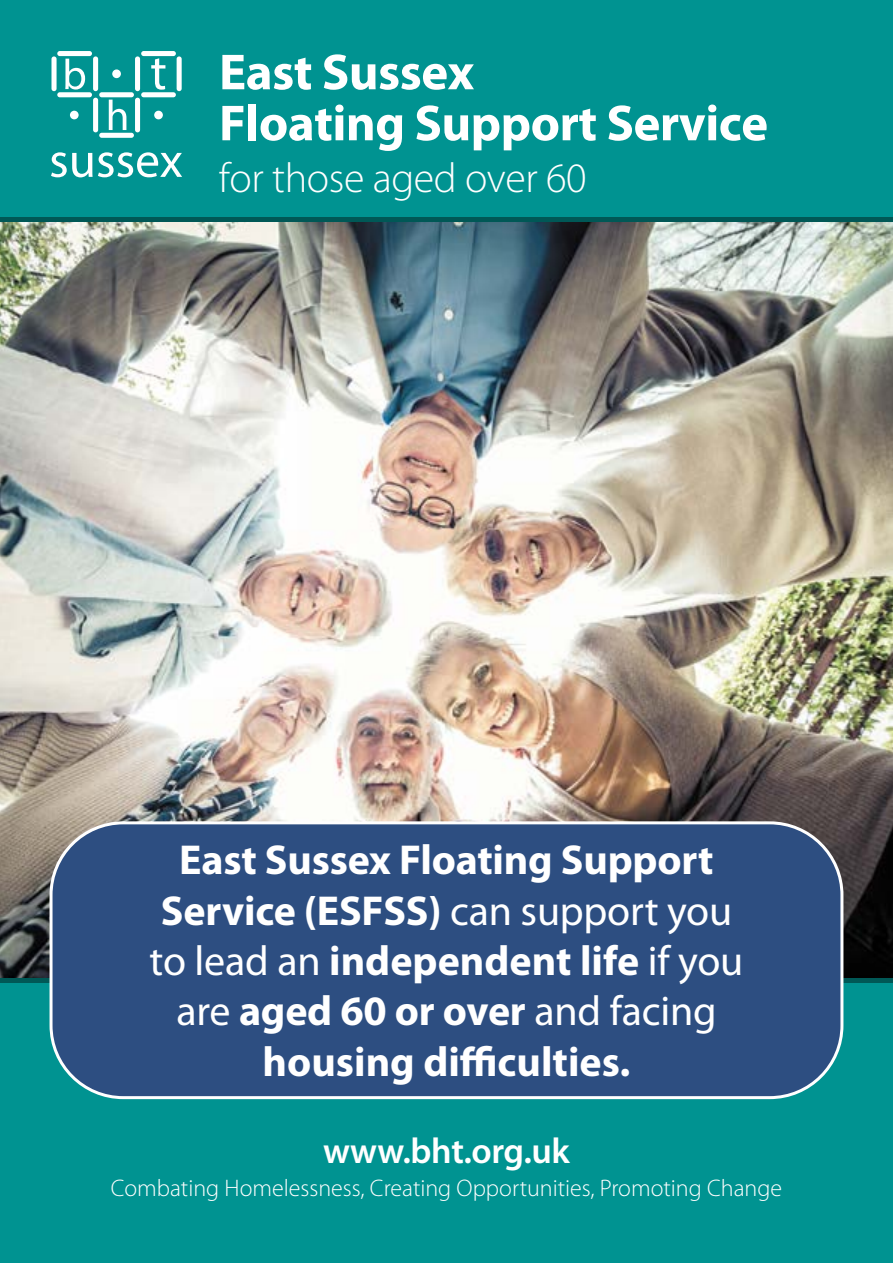
<style>
.page{position:relative;width:893px;height:1263px;background:#fff}
.page>*{position:absolute;margin:0;border:0;box-sizing:border-box;transform-origin:0 0}
.t1{font:700 51px/51px "Myriad Pro";letter-spacing:-.01em;color:#fff}
.t2{font:700 42px/50.4px "Myriad Pro";letter-spacing:-.005em;color:#fff;text-align:center}
.t3{font:300 42px "Myriad Pro";letter-spacing:-.01em;color:#fff}
.t4{font:600 36px "Myriad Pro";letter-spacing:-.01em;color:#fff}
.t5{font:300 24px "Myriad Pro";color:#fff}
.s1{font-weight:400}
</style>
<div class="page">
<img style="left:0;top:221px;width:893px;height:757px">
<div style="left:0;top:0;width:893px;height:219px;background:#009391"></div>
<div style="left:0;top:982px;width:893px;height:281px;background:#009391"></div>
<hr style="left:0;top:217px;width:893px;height:4px;background:#005856">
<hr style="left:0;top:978px;width:893px;height:4px;background:#005856">
<div style="left:51px;top:823px;width:791px;height:275px;background:#2d4e81;border-radius:72px"></div>
<div style="left:50px;top:821px;width:793px;height:278px;border:3px solid #fff;border-radius:72px"></div>
<div style="left:177px;top:56px;width:5px;height:35px;background:#fff;border-radius:3px"></div>
<div style="left:135px;top:56px;width:5px;height:35px;background:#fff;border-radius:3px"></div>
<div style="left:135px;top:98px;width:5px;height:34px;background:#fff;border-radius:3px"></div>
<div style="left:93px;top:98px;width:5px;height:34px;background:#fff;border-radius:3px"></div>
<div style="left:93px;top:56px;width:5px;height:35px;background:#fff;border-radius:3px"></div>
<div style="left:51px;top:56px;width:6px;height:35px;background:#fff;border-radius:3px"></div>
<div style="left:112px;top:69px;width:9px;height:9px;background:#fff;border-radius:50%"></div>
<div style="left:70px;top:111px;width:9px;height:8px;background:#fff;border-radius:50%"></div>
<div style="left:154px;top:111px;width:9px;height:8px;background:#fff;border-radius:50%"></div>
<svg style="left:57px;top:51px;width:35px;height:46px"></svg>
<svg style="left:99px;top:92px;width:35px;height:46px"></svg>
<svg style="left:141px;top:51px;width:35px;height:46px"></svg>
<svg style="left:51px;top:152px;width:131px;height:25px"></svg>
<p class="t1" style="left:219px;top:45px;width:551px">East Sussex<br>Floating Support Service</p>
<p class="t3" style="left:219px;top:153px;width:369px">for those aged over 60</p>
<p class="t2" style="left:150px;top:833px;width:595px">East Sussex Floating Support<br>Service (ESFSS) <span class="s1">can support you to lead an</span> independent life <span class="s1">if you are</span> aged 60 or over <span class="s1">and facing </span>housing difficulties.</p>
<p class="t4" style="left:323px;top:1128px;width:248px">www.bht.org.uk</p>
<p class="t5" style="left:111px;top:1173px;width:673px">Combating Homelessness, Creating Opportunities, Promoting Change</p>
</div>
